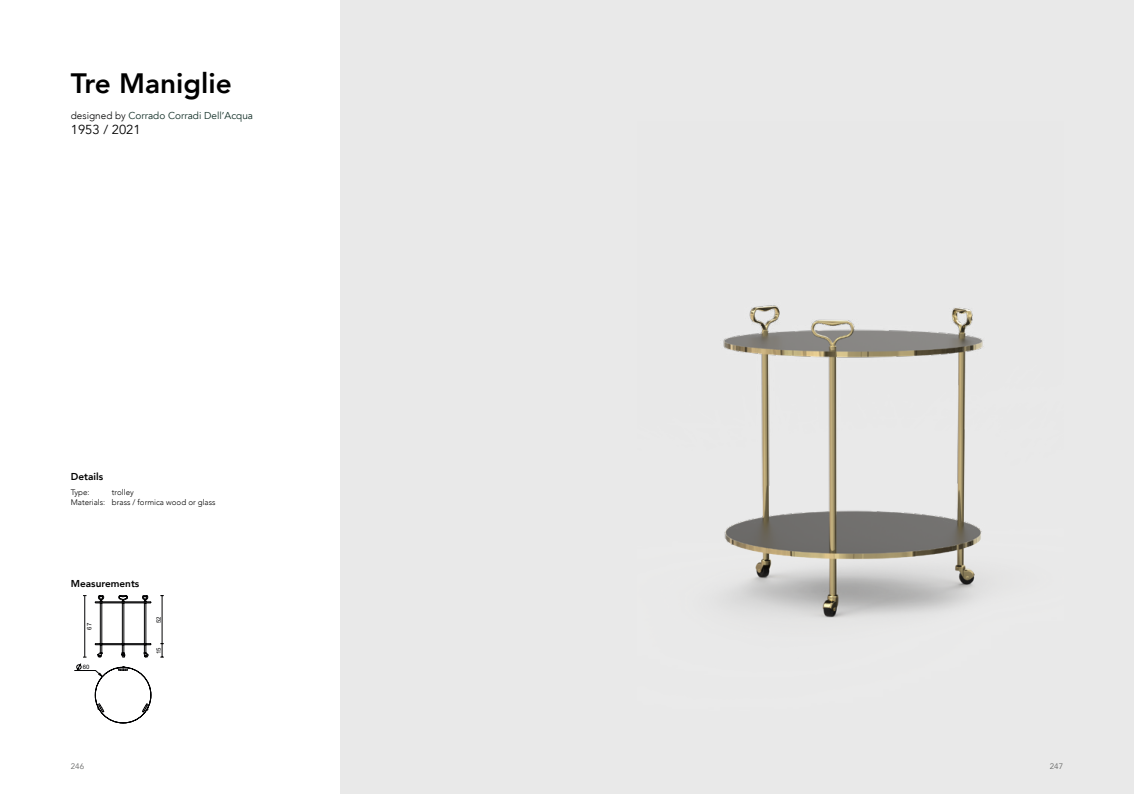
<style>
.page{position:relative;width:1134px;height:794px;background:#fff}
.page>*{position:absolute;margin:0;border:0;box-sizing:border-box;transform-origin:0 0}
.t1{font:800 28px "Avenir";color:#000}
.t2{font:13px "Avenir";color:#000}
.t3{font:10px "Avenir";color:#112e26}
.t4{font:800 10px "Avenir";color:#000}
.t5{font:300 8px/9.6px "Avenir";color:#000}
.t6{font:8px "Avenir";color:#666766}
.t7{font:6px "Arial";color:#020203}
.s1{font-weight:300;color:#000}
</style>
<div class="page">
<div style="left:340px;top:0;width:794px;height:794px;background:#e9e9e9"></div>
<img style="left:723px;top:305px;width:261px;height:313px">
<hr style="left:162px;top:595px;width:1px;height:62px;background:#020203">
<svg style="left:74px;top:595px;width:77px;height:128px"></svg>
<h1 class="t1" style="left:71px;top:64px;width:162px">Tre Maniglie</h1>
<p class="t3" style="left:71px;top:109px;width:184px"><span class="s1">designed by</span> Corrado Corradi Dell’Acqua</p>
<h2 class="t2" style="left:71px;top:121px;width:71px">1953 / 2021</h2>
<p class="t4" style="left:71px;top:470px;width:34px">Details</p>
<p class="t5" style="left:71px;top:488px;width:36px">Type:<br>Materials:</p>
<p class="t5" style="left:112px;top:488px;width:105px">trolley<br>brass / formica wood or glass</p>
<p class="t4" style="left:71px;top:577px;width:70px">Measurements</p>
<p class="t7" style="left:85px;top:629px;width:8px;rotate:-90deg">67</p>
<p class="t7" style="left:83px;top:663px;width:8px">60</p>
<p class="t7" style="left:155px;top:623px;width:8px;rotate:-90deg">52</p>
<p class="t7" style="left:155px;top:654px;width:8px;rotate:-90deg">15</p>
<p class="t6" style="left:71px;top:761px;width:15px">246</p>
<p class="t6" style="left:1050px;top:761px;width:15px">247</p>
</div>
